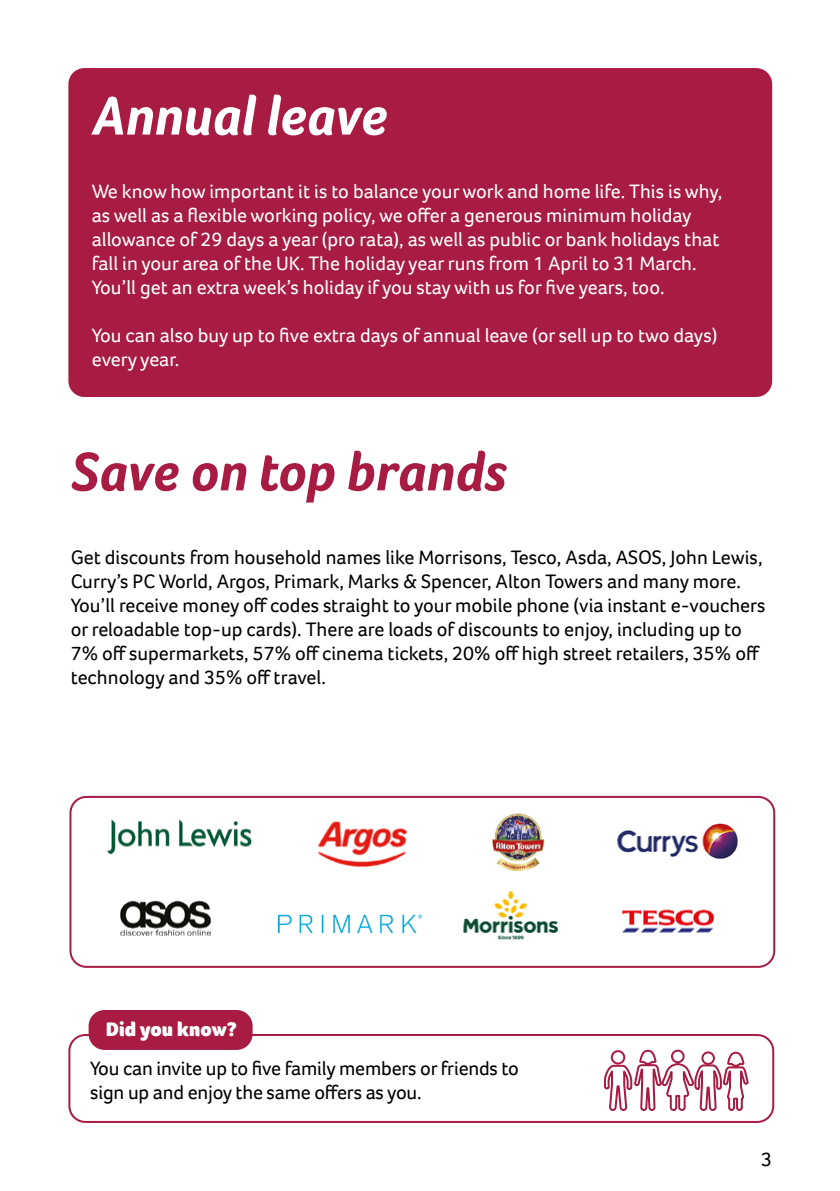
<style>
.page{position:relative;width:840px;height:1191px;background:#fff}
.page>*{position:absolute;margin:0;border:0;box-sizing:border-box;transform-origin:0 0}
.t1{font:italic 700 56.4px "Foco";color:#fff}
.t2{font:italic 700 56px "Foco";color:#a81b43}
.t3{font:900 20.2px "Foco";color:#fff}
.t4{font:20px/24px "Foco";color:#000}
.t5{font:20px/24px "Foco";color:#fff}
</style>
<div class="page">
<div style="left:68px;top:68px;width:703px;height:329px;background:#a81b43;border-radius:16px"></div>
<div style="left:69px;top:796px;width:705px;height:172px;border:2px solid #a81b43;border-radius:16px"></div>
<div style="left:68px;top:1034px;width:705px;height:89px;border:2px solid #a81b43;border-radius:16px"></div>
<div style="left:89px;top:1010px;width:163px;height:40px;background:#a81b43;border-radius:16px"></div>
<img style="left:106px;top:819px;width:146px;height:36px">
<img style="left:617px;top:823px;width:121px;height:36px">
<img style="left:277px;top:891px;width:282px;height:49px">
<svg style="left:602px;top:1034px;width:147px;height:77px"></svg>
<img style="left:318px;top:821px;width:90px;height:46px">
<img style="left:491px;top:813px;width:54px;height:59px">
<img style="left:120px;top:900px;width:91px;height:36px">
<img style="left:622px;top:909px;width:92px;height:24px">
<h1 class="t1" style="left:92px;top:78px;width:297px">Annual leave</h1>
<p class="t5" style="left:92px;top:179px;width:631px">We know how important it is to balance your work and home life. This is why, as well as a flexible working policy, we offer a generous minimum holiday allowance of 29 days a year (pro rata), as well as public or bank holidays that fall in your area of the UK. The holiday year runs from 1 April to 31 March.<br>You’ll get an extra week’s holiday if you stay with us for five years, too.</p>
<p class="t5" style="left:92px;top:323px;width:626px">You can also buy up to five extra days of annual leave (or sell up to two days) every year.</p>
<h2 class="t2" style="left:70px;top:434px;width:437px">Save on top brands</h2>
<p class="t4" style="left:71px;top:545px;width:696px">Get discounts from household names like Morrisons, Tesco, Asda, ASOS, John Lewis, Curry’s PC World, Argos, Primark, Marks &amp; Spencer, Alton Towers and many more.<br>You’ll receive money off codes straight to your mobile phone (via instant e-vouchers or reloadable top-up cards). There are loads of discounts to enjoy, including up to 7% off supermarkets, 57% off cinema tickets, 20% off high street retailers, 35% off technology and 35% off travel.</p>
<p class="t3" style="left:106px;top:1016px;width:132px">Did you know?</p>
<p class="t4" style="left:90px;top:1055px;width:430px">You can invite up to five family members or friends to sign up and enjoy the same offers as you.</p>
<p class="t4" style="left:760px;top:1146px;width:12px">3</p>
</div>
